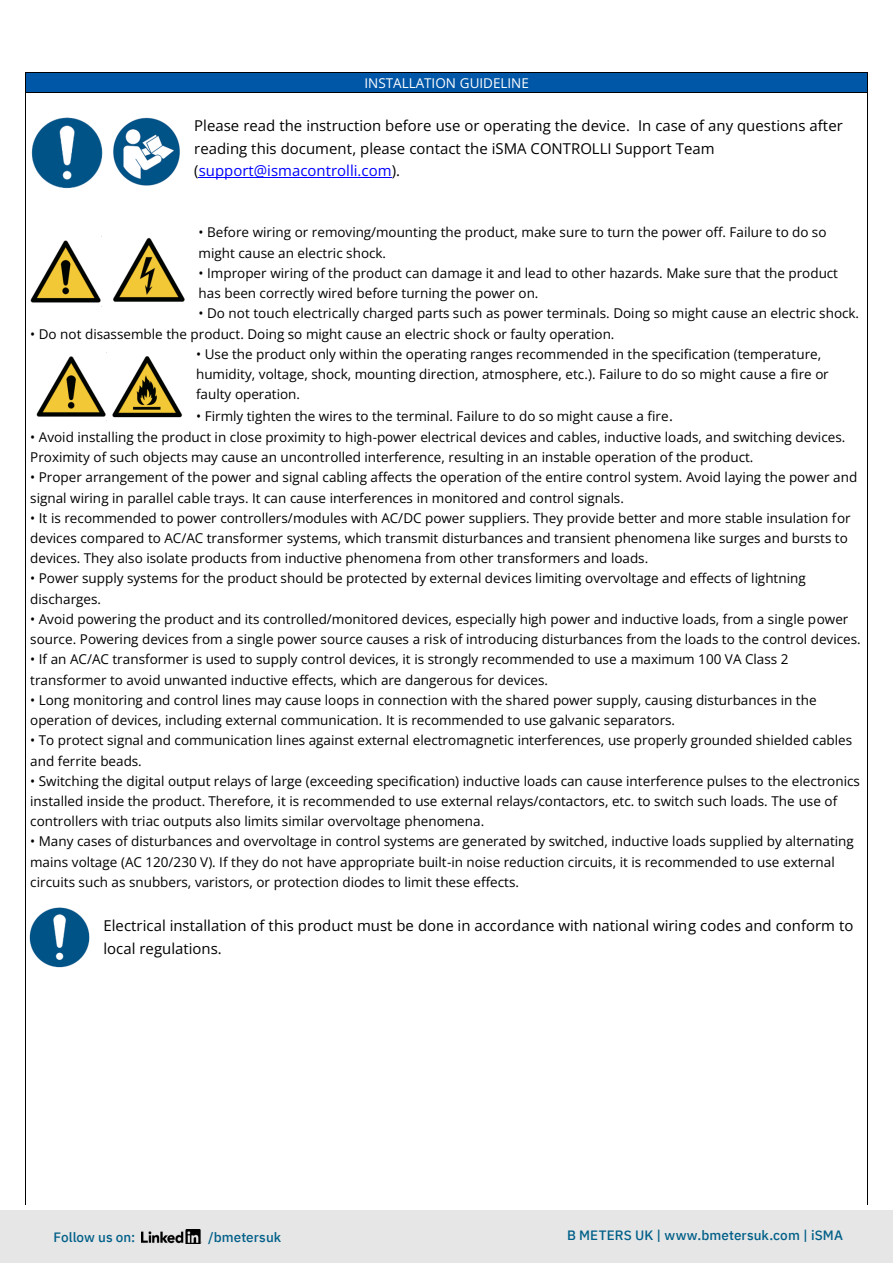
<style>
.page{position:relative;width:893px;height:1263px;background:#fff}
.page>*{position:absolute;margin:0;border:0;box-sizing:border-box;transform-origin:0 0}
.t1{font:15px/22.4px "Open Sans";color:#000}
.t2{font:13.5px/20.2px "Open Sans";color:#000}
.t3{font:500 13.5px "IBM Plex Sans";letter-spacing:.01em;color:#005f88}
.t4{font:13.5px "Open Sans";color:#fff}
.s1{color:#00f}
.s2{font-size:15px}
</style>
<div class="page">
<div style="left:0;top:1210px;width:893px;height:53px;background:#e6e6e6"></div>
<img style="left:142px;top:1229px;width:60px;height:15px">
<div style="left:30px;top:74px;width:833px;height:18px;background:#0057a7"></div>
<hr style="left:26px;top:73px;width:841px;height:1px;background:#000">
<hr style="left:199px;top:177px;width:193px;height:1px;background:#00f">
<svg style="left:26px;top:73px;width:1px;height:19px"></svg>
<hr style="left:26px;top:92px;width:841px;height:1px;background:#000">
<svg style="left:867px;top:73px;width:1px;height:20px"></svg>
<hr style="left:26px;top:93px;width:1px;height:1112px;background:#000">
<hr style="left:867px;top:93px;width:1px;height:1112px;background:#000">
<img style="left:113px;top:356px;width:69px;height:62px">
<img style="left:113px;top:118px;width:67px;height:67px">
<img style="left:32px;top:118px;width:70px;height:70px">
<img style="left:37px;top:352px;width:70px;height:65px">
<img style="left:29px;top:908px;width:60px;height:60px">
<img style="left:113px;top:238px;width:72px;height:64px">
<img style="left:30px;top:240px;width:71px;height:63px">
<p class="t4" style="left:364px;top:74px;width:166px">INSTALLATION GUIDELINE</p>
<p class="t1" style="left:194px;top:114px;width:650px">Please read the instruction before use or operating the device. In case of any questions after reading this document, please contact the iSMA CONTROLLI Support Team (<span class="s1">support@ismacontrolli.com</span>).</p>
<p class="t2" style="left:199px;top:222px;width:629px">• Before wiring or removing/mounting the product, make sure to turn the power off. Failure to do so might cause an electric shock.</p>
<p class="t2" style="left:199px;top:263px;width:641px">• Improper wiring of the product can damage it and lead to other hazards. Make sure that the product has been correctly wired before turning the power on.</p>
<p class="t2" style="left:199px;top:303px;width:662px">• Do not touch electrically charged parts such as power terminals. Doing so might cause an electric shock.</p>
<p class="t2" style="left:30px;top:323px;width:586px">• Do not disassemble the product. Doing so might cause an electric shock or faulty operation.</p>
<p class="t2" style="left:196px;top:343px;width:634px">• Use the product only within the operating ranges recommended in the specification (temperature, humidity, voltage, shock, mounting direction, atmosphere, etc.). Failure to do so might cause a fire or faulty operation.</p>
<p class="t2" style="left:196px;top:406px;width:478px">• Firmly tighten the wires to the terminal. Failure to do so might cause a fire<span class="s2">.</span></p>
<p class="t2" style="left:30px;top:426px;width:817px">• Avoid installing the product in close proximity to high-power electrical devices and cables, inductive loads, and switching devices.<br>Proximity of such objects may cause an uncontrolled interference, resulting in an instable operation of the product.</p>
<p class="t2" style="left:30px;top:467px;width:829px">• Proper arrangement of the power and signal cabling affects the operation of the entire control system. Avoid laying the power and signal wiring in parallel cable trays. It can cause interferences in monitored and control signals.</p>
<p class="t2" style="left:30px;top:507px;width:822px">• It is recommended to power controllers/modules with AC/DC power suppliers. They provide better and more stable insulation for devices compared to AC/AC transformer systems, which transmit disturbances and transient phenomena like surges and bursts to devices. They also isolate products from inductive phenomena from other transformers and loads.</p>
<p class="t2" style="left:30px;top:568px;width:777px">• Power supply systems for the product should be protected by external devices limiting overvoltage and effects of lightning discharges.</p>
<p class="t2" style="left:30px;top:609px;width:832px">• Avoid powering the product and its controlled/monitored devices, especially high power and inductive loads, from a single power source. Powering devices from a single power source causes a risk of introducing disturbances from the loads to the control devices.</p>
<p class="t2" style="left:30px;top:649px;width:760px">• If an AC/AC transformer is used to supply control devices, it is strongly recommended to use a maximum 100 VA Class 2 transformer to avoid unwanted inductive effects, which are dangerous for devices.</p>
<p class="t2" style="left:30px;top:689px;width:788px">• Long monitoring and control lines may cause loops in connection with the shared power supply, causing disturbances in the operation of devices, including external communication. It is recommended to use galvanic separators.</p>
<p class="t2" style="left:30px;top:730px;width:823px">• To protect signal and communication lines against external electromagnetic interferences, use properly grounded shielded cables and ferrite beads.</p>
<p class="t2" style="left:30px;top:770px;width:831px">• Switching the digital output relays of large (exceeding specification) inductive loads can cause interference pulses to the electronics installed inside the product. Therefore, it is recommended to use external relays/contactors, etc. to switch such loads. The use of controllers with triac outputs also limits similar overvoltage phenomena.</p>
<p class="t2" style="left:30px;top:831px;width:825px">• Many cases of disturbances and overvoltage in control systems are generated by switched, inductive loads supplied by alternating mains voltage (AC 120/230 V). If they do not have appropriate built-in noise reduction circuits, it is recommended to use external circuits such as snubbers, varistors, or protection diodes to limit these effects.</p>
<p class="t1" style="left:104px;top:914px;width:751px">Electrical installation of this product must be done in accordance with national wiring codes and conform to local regulations.</p>
<p class="t3" style="left:53px;top:1227px;width:84px">Follow us on:</p>
<p class="t3" style="left:208px;top:1227px;width:75px">/bmetersuk</p>
<p class="t3" style="left:567px;top:1225px;width:278px">B METERS UK | www.bmetersuk.com | iSMA</p>
</div>
